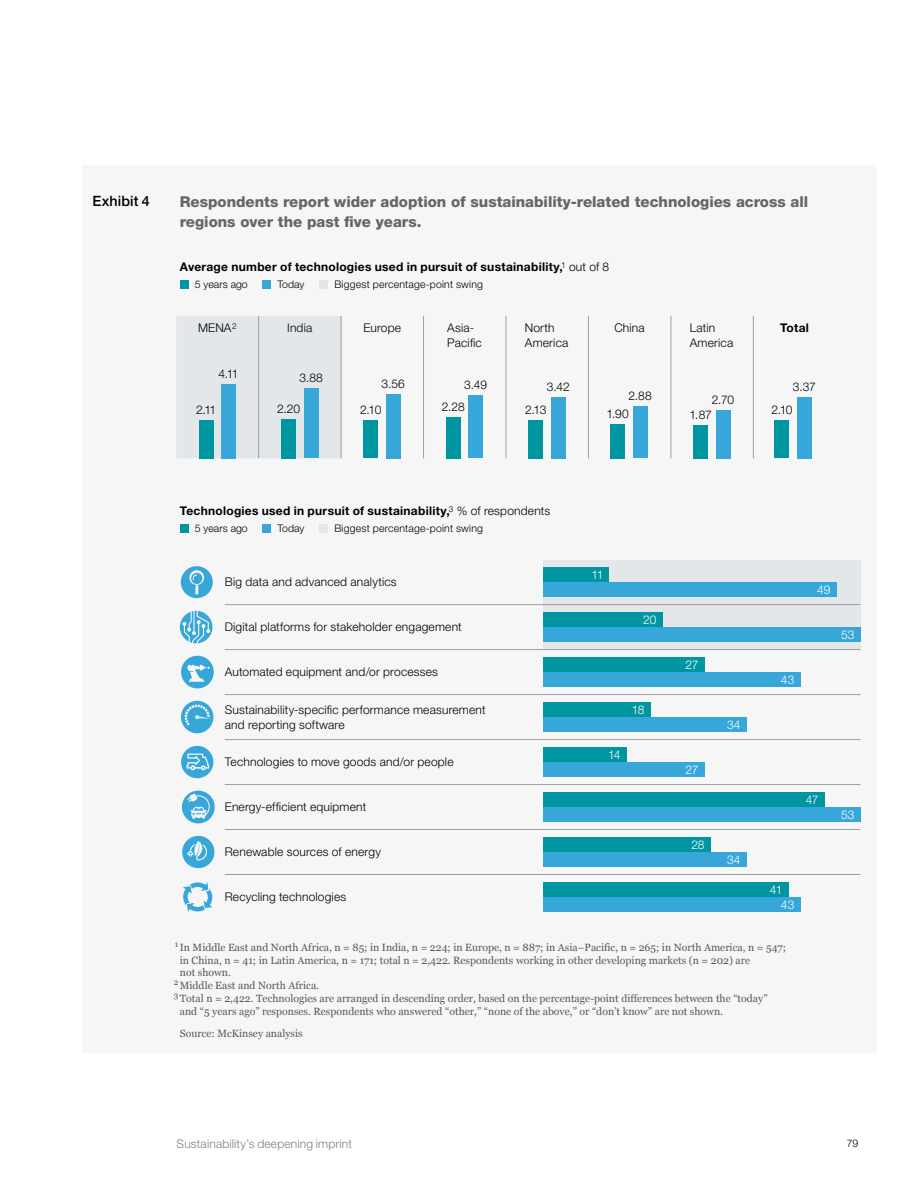
<style>
.page{position:relative;width:918px;height:1188px;background:#fff}
.page>*{position:absolute;margin:0;border:0;box-sizing:border-box;transform-origin:0 0}
.t1{font:800 15px/19.5px "Helvetica Neue LT Std";color:#646567}
.t2{font:500 14.25px "Helvetica Neue LT Std";letter-spacing:.01em;color:#000}
.t3{font:300 12px/15px "Helvetica Neue LT Std";letter-spacing:.015em;color:#000}
.t4{font:700 12px "Helvetica Neue LT Std";letter-spacing:.025em;color:#000}
.t5{font:300 12px/15px "Helvetica Neue LT Std";letter-spacing:-.005em;color:#fff}
.t6{font:300 12px "Helvetica Neue LT Std";letter-spacing:.015em;color:#808183}
.t7{font:10.5px "Georgia";color:#58585a}
.t8{font:300 10.5px "Helvetica Neue LT Std";letter-spacing:.015em;color:#000}
.s1{font-weight:300}
</style>
<div class="page">
<div style="left:82px;top:166px;width:795px;height:887px;background:#f6f6f6"></div>
<div style="left:543px;top:560px;width:317px;height:90px;background:#e3e7ea"></div>
<div style="left:176px;top:316px;width:165px;height:142px;background:#e3e7ea"></div>
<hr style="left:258px;top:316px;width:1px;height:142px;background:#9c9e9f">
<hr style="left:341px;top:316px;width:1px;height:142px;background:#9c9e9f">
<hr style="left:423px;top:316px;width:1px;height:142px;background:#9c9e9f">
<hr style="left:506px;top:316px;width:1px;height:142px;background:#9c9e9f">
<hr style="left:588px;top:316px;width:1px;height:142px;background:#9c9e9f">
<hr style="left:671px;top:316px;width:1px;height:142px;background:#9c9e9f">
<hr style="left:753px;top:316px;width:1px;height:142px;background:#9c9e9f">
<hr style="left:225px;top:649px;width:635px;height:1px;background:#9c9e9f">
<hr style="left:225px;top:694px;width:635px;height:1px;background:#9c9e9f">
<hr style="left:225px;top:739px;width:635px;height:1px;background:#9c9e9f">
<hr style="left:225px;top:784px;width:635px;height:1px;background:#9c9e9f">
<hr style="left:225px;top:829px;width:635px;height:1px;background:#9c9e9f">
<hr style="left:225px;top:874px;width:635px;height:1px;background:#9c9e9f">
<hr style="left:225px;top:604px;width:635px;height:1px;background:#9c9e9f">
<div style="left:180px;top:280px;width:9px;height:9px;background:#0096a1"></div>
<div style="left:262px;top:280px;width:9px;height:9px;background:#37a7da"></div>
<div style="left:319px;top:280px;width:9px;height:9px;background:#e3e7ea"></div>
<div style="left:180px;top:524px;width:9px;height:9px;background:#0096a1"></div>
<div style="left:262px;top:524px;width:9px;height:9px;background:#37a7da"></div>
<div style="left:319px;top:524px;width:9px;height:9px;background:#e3e7ea"></div>
<div style="left:199px;top:420px;width:15px;height:38px;background:#0096a1"></div>
<div style="left:304px;top:388px;width:15px;height:70px;background:#37a7da"></div>
<div style="left:221px;top:384px;width:15px;height:74px;background:#37a7da"></div>
<div style="left:281px;top:419px;width:15px;height:39px;background:#0096a1"></div>
<div style="left:386px;top:394px;width:15px;height:64px;background:#37a7da"></div>
<div style="left:363px;top:421px;width:15px;height:37px;background:#0096a1"></div>
<div style="left:468px;top:395px;width:15px;height:63px;background:#37a7da"></div>
<div style="left:446px;top:417px;width:15px;height:41px;background:#0096a1"></div>
<div style="left:551px;top:397px;width:15px;height:61px;background:#37a7da"></div>
<div style="left:528px;top:420px;width:15px;height:38px;background:#0096a1"></div>
<div style="left:633px;top:406px;width:15px;height:52px;background:#37a7da"></div>
<div style="left:610px;top:424px;width:15px;height:34px;background:#0096a1"></div>
<div style="left:716px;top:410px;width:15px;height:48px;background:#37a7da"></div>
<div style="left:693px;top:425px;width:15px;height:33px;background:#0096a1"></div>
<div style="left:797px;top:397px;width:15px;height:61px;background:#37a7da"></div>
<div style="left:774px;top:421px;width:15px;height:37px;background:#0096a1"></div>
<svg style="left:181px;top:656px;width:33px;height:32px"></svg>
<svg style="left:180px;top:611px;width:32px;height:32px"></svg>
<svg style="left:181px;top:566px;width:32px;height:32px"></svg>
<div style="left:543px;top:567px;width:66px;height:15px;background:#0096a1"></div>
<div style="left:543px;top:582px;width:293px;height:15px;background:#37a7da"></div>
<div style="left:543px;top:612px;width:120px;height:15px;background:#0096a1"></div>
<div style="left:543px;top:627px;width:317px;height:15px;background:#37a7da"></div>
<div style="left:543px;top:657px;width:162px;height:15px;background:#0096a1"></div>
<div style="left:543px;top:672px;width:257px;height:15px;background:#37a7da"></div>
<svg style="left:182px;top:791px;width:33px;height:32px"></svg>
<div style="left:543px;top:792px;width:281px;height:15px;background:#0096a1"></div>
<div style="left:543px;top:807px;width:317px;height:15px;background:#37a7da"></div>
<svg style="left:182px;top:836px;width:32px;height:32px"></svg>
<div style="left:543px;top:837px;width:168px;height:15px;background:#0096a1"></div>
<div style="left:543px;top:852px;width:204px;height:15px;background:#37a7da"></div>
<svg style="left:183px;top:882px;width:30px;height:30px"></svg>
<div style="left:543px;top:882px;width:246px;height:15px;background:#0096a1"></div>
<div style="left:543px;top:897px;width:257px;height:15px;background:#37a7da"></div>
<svg style="left:181px;top:746px;width:32px;height:32px"></svg>
<div style="left:543px;top:747px;width:84px;height:15px;background:#0096a1"></div>
<div style="left:543px;top:762px;width:162px;height:15px;background:#37a7da"></div>
<svg style="left:181px;top:701px;width:32px;height:32px"></svg>
<div style="left:543px;top:702px;width:108px;height:15px;background:#0096a1"></div>
<div style="left:543px;top:717px;width:204px;height:15px;background:#37a7da"></div>
<h2 class="t2" style="left:92px;top:193px;width:59px">Exhibit 4</h2>
<h1 class="t1" style="left:180px;top:192px;width:630px">Respondents report wider adoption of sustainability-related technologies across all regions over the past five years.</h1>
<p class="t4" style="left:180px;top:259px;width:431px">Average number of technologies used in pursuit of sustainability,<sup>1</sup> <span class="s1">out of 8</span></p>
<p class="t8" style="left:195px;top:278px;width:54px">5 years ago</p>
<p class="t8" style="left:278px;top:278px;width:28px">Today</p>
<p class="t8" style="left:334px;top:278px;width:150px">Biggest percentage-point swing</p>
<p class="t3" style="left:198px;top:320px;width:40px">MENA<sup>2</sup></p>
<p class="t3" style="left:218px;top:366px;width:22px">4.11</p>
<p class="t3" style="left:196px;top:402px;width:22px">2.11</p>
<p class="t3" style="left:287px;top:320px;width:27px">India</p>
<p class="t3" style="left:299px;top:370px;width:25px">3.88</p>
<p class="t3" style="left:277px;top:401px;width:25px">2.20</p>
<p class="t3" style="left:363px;top:320px;width:39px">Europe</p>
<p class="t3" style="left:382px;top:376px;width:25px">3.56</p>
<p class="t3" style="left:360px;top:402px;width:23px">2.10</p>
<p class="t3" style="left:447px;top:320px;width:36px">Asia-<br>Pacific</p>
<p class="t3" style="left:442px;top:374px;width:47px;line-height:21.8px;text-indent:22px">3.49<br>2.28</p>
<p class="t3" style="left:525px;top:320px;width:45px">North<br>America</p>
<p class="t3" style="left:547px;top:379px;width:24px">3.42</p>
<p class="t3" style="left:525px;top:402px;width:23px">2.13</p>
<p class="t3" style="left:614px;top:320px;width:32px">China</p>
<p class="t3" style="left:607px;top:387px;width:47px;line-height:17.7px;text-indent:22px">2.88<br>1.90</p>
<p class="t3" style="left:690px;top:320px;width:45px">Latin<br>America</p>
<p class="t3" style="left:712px;top:392px;width:24px">2.70</p>
<p class="t3" style="left:689px;top:407px;width:24px">1.87</p>
<p class="t4" style="left:780px;top:321px;width:30px">Total</p>
<p class="t3" style="left:793px;top:379px;width:25px">3.37</p>
<p class="t3" style="left:771px;top:402px;width:22px">2.10</p>
<p class="t4" style="left:180px;top:503px;width:372px">Technologies used in pursuit of sustainability,<sup>3</sup> <span class="s1">% of respondents</span></p>
<p class="t8" style="left:195px;top:522px;width:54px">5 years ago</p>
<p class="t8" style="left:278px;top:522px;width:28px">Today</p>
<p class="t8" style="left:334px;top:522px;width:150px">Biggest percentage-point swing</p>
<p class="t3" style="left:225px;top:574px;width:173px">Big data and advanced analytics</p>
<p class="t3" style="left:225px;top:619px;width:239px">Digital platforms for stakeholder engagement</p>
<p class="t3" style="left:225px;top:664px;width:215px">Automated equipment and/or processes</p>
<p class="t3" style="left:225px;top:702px;width:262px">Sustainability-specific performance measurement and reporting software</p>
<p class="t3" style="left:225px;top:754px;width:230px">Technologies to move goods and/or people</p>
<p class="t3" style="left:225px;top:799px;width:143px">Energy-efficient equipment</p>
<p class="t3" style="left:225px;top:844px;width:158px">Renewable sources of energy</p>
<p class="t3" style="left:225px;top:889px;width:123px">Recycling technologies</p>
<p class="t5" style="left:591px;top:567px;width:14px">11</p>
<p class="t5" style="left:643px;top:612px;width:15px">20</p>
<p class="t5" style="left:632px;top:702px;width:14px">18</p>
<p class="t5" style="left:608px;top:747px;width:14px">14</p>
<p class="t5" style="left:685px;top:657px;width:15px">27</p>
<p class="t5" style="left:685px;top:762px;width:15px">27</p>
<p class="t5" style="left:727px;top:717px;width:15px">34</p>
<p class="t5" style="left:691px;top:837px;width:15px">28</p>
<p class="t5" style="left:727px;top:852px;width:15px">34</p>
<p class="t5" style="left:781px;top:672px;width:15px">43</p>
<p class="t5" style="left:817px;top:582px;width:15px">49</p>
<p class="t5" style="left:841px;top:627px;width:15px">53</p>
<p class="t5" style="left:806px;top:792px;width:14px">47</p>
<p class="t5" style="left:841px;top:807px;width:15px">53</p>
<p class="t5" style="left:781px;top:882px;width:15px;text-indent:-11px">41<br>43</p>
<p class="t7" style="left:175px;top:940px;width:613px"><sup>1</sup> In Middle East and North Africa, n = 85; in India, n = 224; in Europe, n = 887; in Asia–Pacific, n = 265; in North America, n = 547;</p>
<p class="t7" style="left:180px;top:952px;width:572px">in China, n = 41; in Latin America, n = 171; total n = 2,422. Respondents working in other developing markets (n = 202) are</p>
<p class="t7" style="left:180px;top:965px;width:53px">not shown.</p>
<p class="t7" style="left:174px;top:978px;width:147px"><sup>2</sup> Middle East and North Africa.</p>
<p class="t7" style="left:174px;top:991px;width:595px"><sup>3</sup> Total n = 2,422. Technologies are arranged in descending order, based on the percentage-point differences between the “today”</p>
<p class="t7" style="left:180px;top:1003px;width:545px">and “5 years ago” responses. Respondents who answered “other,” “none of the above,” or “don’t know” are not shown.</p>
<p class="t7" style="left:180px;top:1026px;width:124px">Source: McKinsey analysis</p>
<p class="t6" style="left:177px;top:1136px;width:177px">Sustainability’s deepening imprint</p>
<p class="t8" style="left:847px;top:1137px;width:13px">79</p>
</div>
